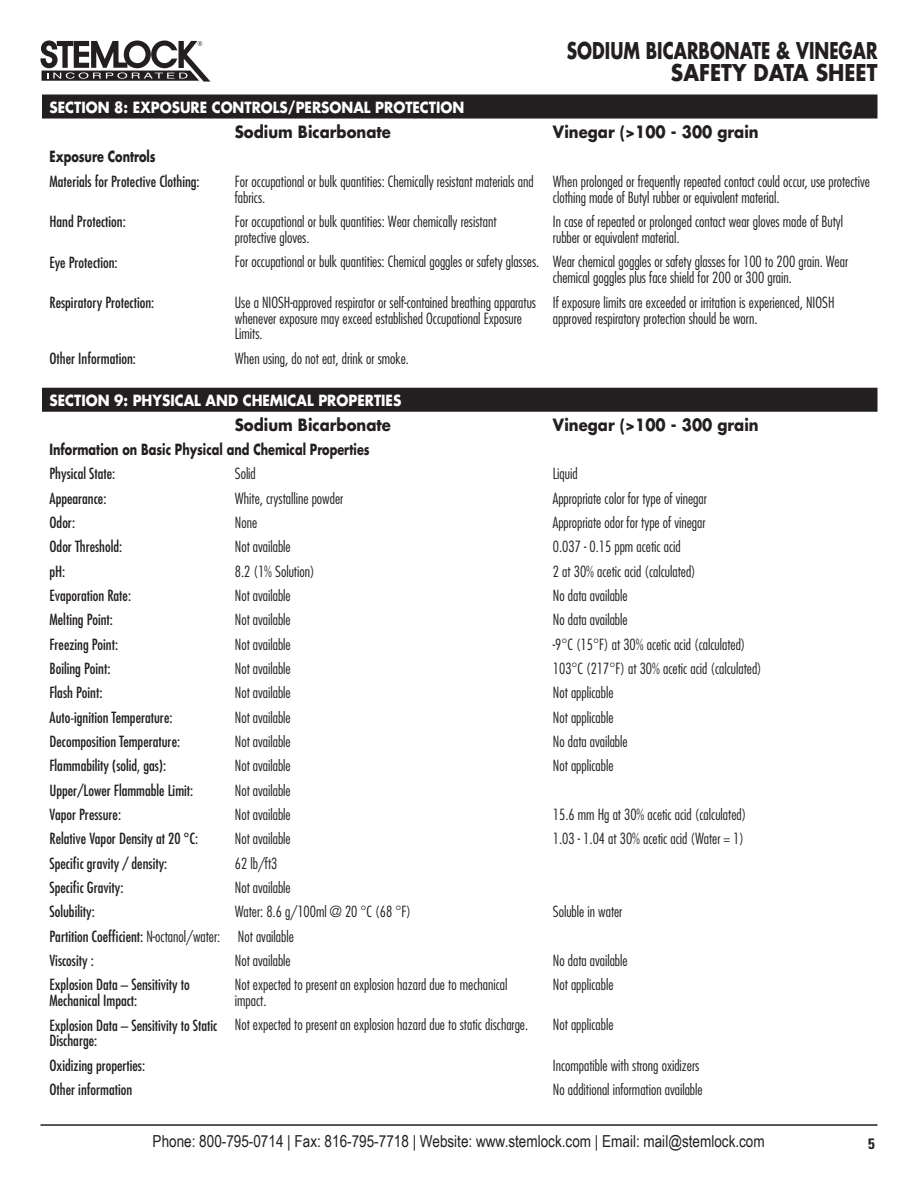
<style>
.page{position:relative;width:918px;height:1188px;background:#fff}
.page>*{position:absolute;margin:0;border:0;box-sizing:border-box;transform-origin:0 0}
.t1{font:700 22.5px/22.5px "Futura";color:#231f20;text-align:center;scale:.75 1}
.t2{font:700 22.5px "Futura";color:#231f20;scale:.9 1}
.t3{font:16.5px "Arial Narrow";color:#231f20}
.t4{font:700 16.5px "Futura";color:#231f20;scale:.9 1}
.t5{font:300 condensed 15px/15.9px "Futura";color:#231f20}
.t6{font:condensed 15px/15.9px "Futura";color:#231f20}
.t7{font:700 15px "Futura";color:#fff;scale:.9 1}
.t8{font:700 15px "Futura";color:#231f20;scale:.75 1}
.t9{font:700 condensed 15px "Univers";color:#231f20}
.s1{font-weight:300}
</style>
<div class="page">
<svg style="left:40px;top:40px;width:171px;height:42px"></svg>
<hr style="left:40px;top:1124px;width:838px;height:2px;background:#231f20">
<svg style="left:42px;top:94px;width:836px;height:25px;background:#2b2728"></svg>
<div style="left:42px;top:388px;width:836px;height:24px;background:#231f20"></div>
<h1 class="t1" style="left:567px;top:38px;width:416px">Sodium Bicarbonate &amp; Vinegar<br>SAFETY DATA</h1>
<h1 class="t2" style="left:816px;top:57px;width:45px">SHEET</h1>
<p class="t7" style="left:50px;top:96px;width:20px">SECTION</p>
<p class="t7" style="left:114px;top:96px;width:84px">8: EXPOSURE</p>
<p class="t7" style="left:212px;top:96px;width:13px">CONTRO</p>
<p class="t7" style="left:273px;top:96px;width:77px">LS/PERSONA</p>
<p class="t7" style="left:364px;top:96px;width:34px">L PROTECTION</p>
<p class="t4" style="left:235px;top:120px;width:175px">Sodium Bicarbonate</p>
<p class="t4" style="left:553px;top:120px;width:230px">Vinegar (&gt;100 - 300 grain</p>
<p class="t8" style="left:50px;top:146px;width:143px">Exposure Controls</p>
<p class="t6" style="left:50px;top:173px;width:152px">Materials for Protective Clothing:</p>
<p class="t5" style="left:235px;top:173px;width:300px">For occupational or bulk quantities: Chemically resistant materials and fabrics.</p>
<p class="t5" style="left:553px;top:173px;width:319px">When prolonged or frequently repeated contact could occur, use protective clothing made of Butyl rubber or equivalent material.</p>
<p class="t6" style="left:50px;top:214px;width:78px">Hand Protection:</p>
<p class="t5" style="left:235px;top:214px;width:263px">For occupational or bulk quantities: Wear chemically resistant protective gloves.</p>
<p class="t5" style="left:553px;top:214px;width:292px">In case of repeated or prolonged contact wear gloves made of Butyl rubber or equivalent material.</p>
<p class="t6" style="left:50px;top:254px;width:70px">Eye Protection:</p>
<p class="t5" style="left:553px;top:254px;width:297px;text-indent:-318px">For occupational or bulk quantities: Chemical goggles or safety glasses. Wear chemical goggles or safety glasses for 100 to 200 grain. Wear chemical goggles plus face shield for 200 or 300 grain.</p>
<p class="t6" style="left:50px;top:294px;width:106px">Respiratory Protection:</p>
<p class="t5" style="left:235px;top:294px;width:303px">Use a NIOSH-approved respirator or self-contained breathing apparatus whenever exposure may exceed established Occupational Exposure<br>Limits.</p>
<p class="t5" style="left:553px;top:294px;width:283px">If exposure limits are exceeded or irritation is experienced, NIOSH approved respiratory protection should be worn.</p>
<p class="t6" style="left:50px;top:350px;width:88px">Other Information:</p>
<p class="t5" style="left:235px;top:350px;width:176px">When using, do not eat, drink or smoke.</p>
<p class="t7" style="left:50px;top:390px;width:20px">SECTION</p>
<p class="t7" style="left:114px;top:390px;width:115px">9: PHYSICAL AND</p>
<p class="t7" style="left:243px;top:390px;width:33px">CHEMICA</p>
<p class="t7" style="left:307px;top:390px;width:65px">L PROPERTIE</p>
<p class="t7" style="left:393px;top:390px;width:11px">S</p>
<p class="t4" style="left:235px;top:413px;width:175px">Sodium Bicarbonate</p>
<p class="t4" style="left:553px;top:413px;width:230px">Vinegar (&gt;100 - 300 grain</p>
<p class="t8" style="left:50px;top:439px;width:428px">Information on Basic Physical and Chemical Properties</p>
<p class="t6" style="left:50px;top:466px;width:67px">Physical State:</p>
<p class="t5" style="left:235px;top:466px;width:23px">Solid</p>
<p class="t5" style="left:553px;top:466px;width:26px">Liquid</p>
<p class="t6" style="left:50px;top:490px;width:58px">Appearance:</p>
<p class="t5" style="left:235px;top:490px;width:110px">White, crystalline powder</p>
<p class="t5" style="left:553px;top:490px;width:155px">Appropriate color for type of vinegar</p>
<p class="t6" style="left:50px;top:514px;width:27px">Odor:</p>
<p class="t5" style="left:235px;top:514px;width:24px">None</p>
<p class="t5" style="left:553px;top:514px;width:154px">Appropriate odor for type of vinegar</p>
<p class="t6" style="left:50px;top:539px;width:74px">Odor Threshold:</p>
<p class="t5" style="left:235px;top:539px;width:57px">Not available</p>
<p class="t5" style="left:553px;top:539px;width:129px">0.037 - 0.15 ppm acetic acid</p>
<p class="t6" style="left:50px;top:563px;width:17px">pH:</p>
<p class="t5" style="left:235px;top:563px;width:81px">8.2 (1% Solution)</p>
<p class="t5" style="left:553px;top:563px;width:144px">2 at 30% acetic acid (calculated)</p>
<p class="t6" style="left:50px;top:587px;width:83px">Evaporation Rate:</p>
<p class="t5" style="left:235px;top:587px;width:57px">Not available</p>
<p class="t5" style="left:553px;top:587px;width:76px">No data available</p>
<p class="t6" style="left:50px;top:612px;width:65px">Melting Point:</p>
<p class="t5" style="left:235px;top:612px;width:57px">Not available</p>
<p class="t5" style="left:553px;top:612px;width:76px">No data available</p>
<p class="t6" style="left:50px;top:636px;width:70px">Freezing Point:</p>
<p class="t5" style="left:235px;top:636px;width:57px">Not available</p>
<p class="t5" style="left:553px;top:636px;width:194px">-9°C (15°F) at 30% acetic acid (calculated)</p>
<p class="t6" style="left:50px;top:660px;width:62px">Boiling Point:</p>
<p class="t5" style="left:235px;top:660px;width:57px">Not available</p>
<p class="t5" style="left:553px;top:660px;width:210px">103°C (217°F) at 30% acetic acid (calculated)</p>
<p class="t6" style="left:50px;top:684px;width:54px">Flash Point:</p>
<p class="t5" style="left:235px;top:685px;width:57px">Not available</p>
<p class="t5" style="left:553px;top:685px;width:62px">Not applicable</p>
<p class="t6" style="left:50px;top:709px;width:125px">Auto-ignition Temperature:</p>
<p class="t5" style="left:235px;top:709px;width:57px">Not available</p>
<p class="t5" style="left:553px;top:709px;width:62px">Not applicable</p>
<p class="t6" style="left:50px;top:733px;width:132px">Decomposition Temperature:</p>
<p class="t5" style="left:235px;top:733px;width:57px">Not available</p>
<p class="t5" style="left:553px;top:733px;width:76px">No data available</p>
<p class="t6" style="left:50px;top:757px;width:118px">Flammability (solid, gas):</p>
<p class="t5" style="left:235px;top:757px;width:57px">Not available</p>
<p class="t5" style="left:553px;top:757px;width:62px">Not applicable</p>
<p class="t6" style="left:50px;top:782px;width:145px">Upper/Lower Flammable Limit:</p>
<p class="t5" style="left:235px;top:782px;width:57px">Not available</p>
<p class="t6" style="left:50px;top:806px;width:73px">Vapor Pressure:</p>
<p class="t5" style="left:235px;top:806px;width:57px">Not available</p>
<p class="t5" style="left:553px;top:806px;width:195px">15.6 mm Hg at 30% acetic acid (calculated)</p>
<p class="t6" style="left:50px;top:830px;width:150px">Relative Vapor Density at 20 °C:</p>
<p class="t5" style="left:235px;top:830px;width:57px">Not available</p>
<p class="t5" style="left:553px;top:830px;width:193px">1.03 - 1.04 at 30% acetic acid (Water = 1)</p>
<p class="t6" style="left:50px;top:855px;width:119px">Specific gravity / density:</p>
<p class="t5" style="left:235px;top:855px;width:44px">62 lb/ft3</p>
<p class="t6" style="left:50px;top:879px;width:76px">Specific Gravity:</p>
<p class="t5" style="left:235px;top:879px;width:57px">Not available</p>
<p class="t6" style="left:50px;top:903px;width:47px">Solubility:</p>
<p class="t5" style="left:235px;top:903px;width:178px">Water: 8.6 g/100ml @ 20 °C (68 °F)</p>
<p class="t5" style="left:553px;top:903px;width:71px">Soluble in water</p>
<p class="t6" style="left:50px;top:924px;width:246px;line-height:24.3px">Partition Coefficient: <span class="s1">N-octanol/water: Not available<br></span>Viscosity :</p>
<p class="t5" style="left:235px;top:952px;width:57px">Not available</p>
<p class="t5" style="left:553px;top:952px;width:76px">No data available</p>
<p class="t6" style="left:50px;top:976px;width:142px">Explosion Data – Sensitivity to<br>Mechanical Impact:</p>
<p class="t5" style="left:235px;top:976px;width:274px">Not expected to present an explosion hazard due to mechanical impact.</p>
<p class="t5" style="left:553px;top:976px;width:62px">Not applicable</p>
<p class="t6" style="left:50px;top:1017px;width:169px">Explosion Data – Sensitivity to Static<br>Discharge:</p>
<p class="t5" style="left:235px;top:1017px;width:295px">Not expected to present an explosion hazard due to static discharge.</p>
<p class="t5" style="left:553px;top:1017px;width:62px">Not applicable</p>
<p class="t6" style="left:50px;top:1057px;width:97px">Oxidizing properties:</p>
<p class="t5" style="left:553px;top:1057px;width:148px">Incompatible with strong oxidizers</p>
<p class="t6" style="left:50px;top:1081px;width:84px">Other information</p>
<p class="t5" style="left:553px;top:1081px;width:151px">No additional information available</p>
<p class="t3" style="left:153px;top:1129px;width:614px">Phone: 800-795-0714 | Fax: 816-795-7718 | Website: www.stemlock.com | Email: mail@stemlock.com</p>
<p class="t9" style="left:868px;top:1134px;width:8px">5</p>
</div>
